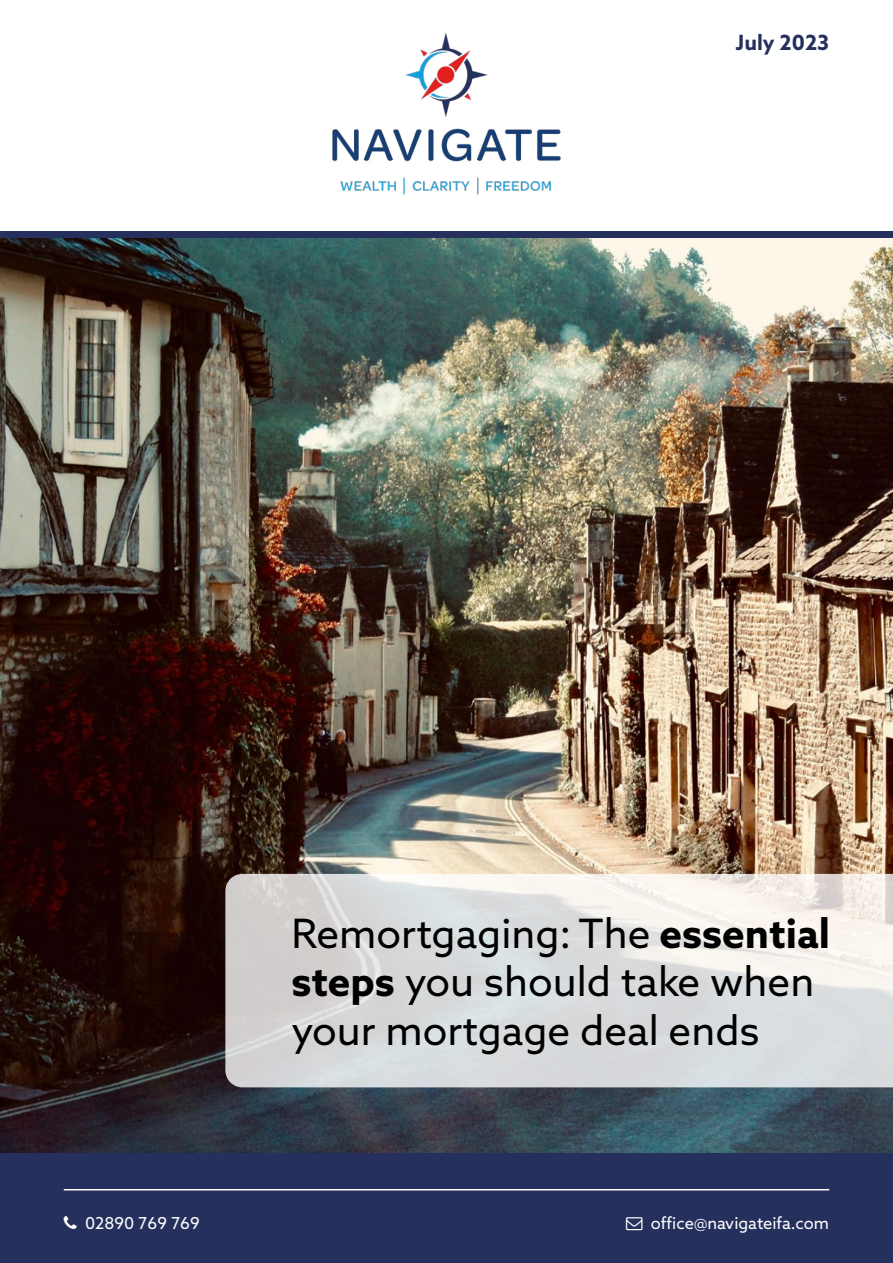
<style>
.page{position:relative;width:893px;height:1263px;background:#fff}
.page>*{position:absolute;margin:0;border:0;box-sizing:border-box;transform-origin:0 0}
.t1{font:40.5px/48.6px "Azo Sans";color:#000}
.t2{font:700 21px "Azo Sans";color:#25305d}
.t3{font:16.5px "Azo Sans";color:#fff}
.s1{font-weight:700}
</style>
<div class="page">
<img style="left:0;top:238px;width:893px;height:915px">
<div style="left:0;top:1153px;width:893px;height:110px;background:#25305d"></div>
<svg style="left:225px;top:874px;width:668px;height:213px;background:#dddede"></svg>
<hr style="left:64px;top:1189px;width:765px;height:1px;background:#fff">
<div style="left:0;top:232px;width:893px;height:6px;background:#25305d"></div>
<img style="left:332px;top:32px;width:229px;height:163px">
<p class="t2" style="left:736px;top:29px;width:95px">July 2023</p>
<p class="t1" style="left:291px;top:908px;width:540px">Remortgaging: The <span class="s1">essential steps</span> you should take when your mortgage deal ends</p>
<p class="t3" style="left:85px;top:1212px;width:116px">02890 769 769</p>
<p class="t3" style="left:651px;top:1212px;width:180px">office@navigateifa.com</p>
</div>
